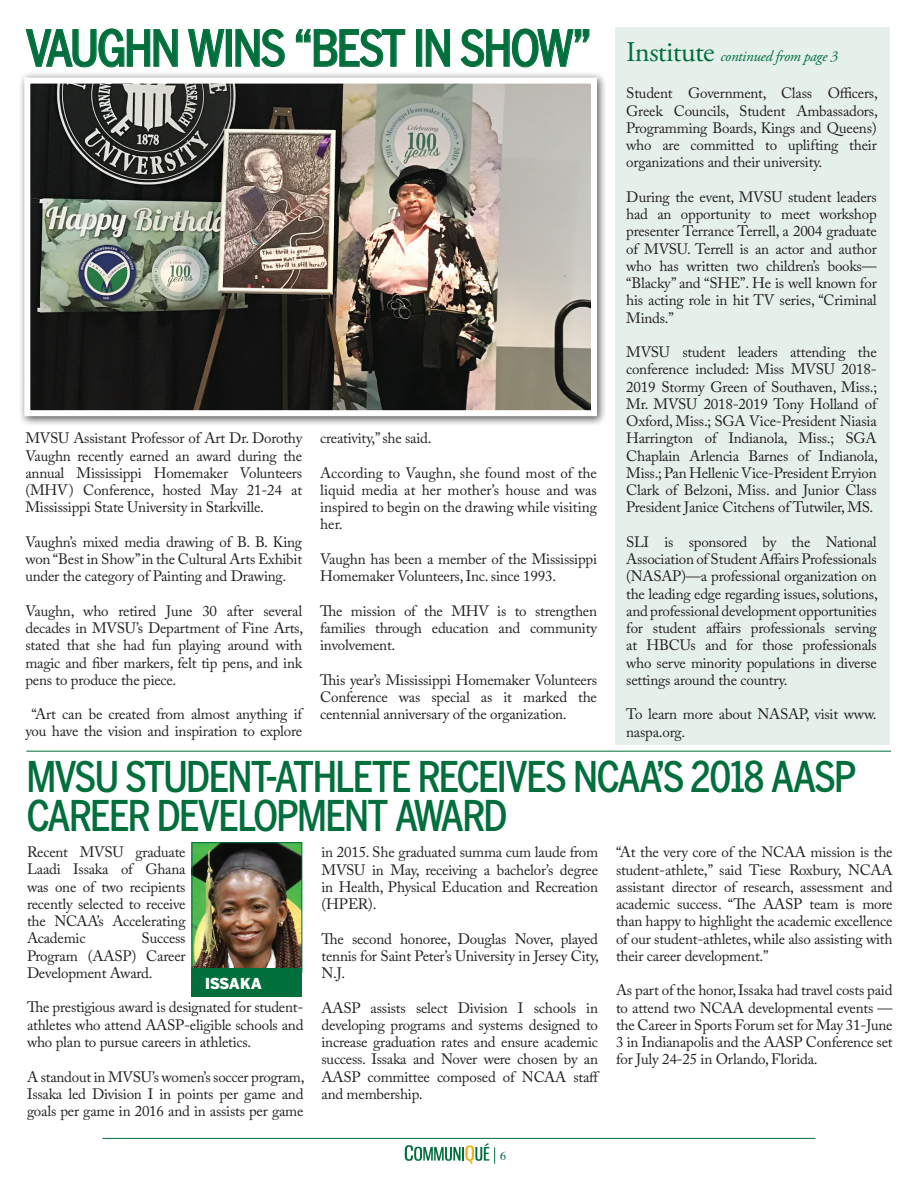
<style>
.page{position:relative;width:918px;height:1188px;background:#fff}
.page>*{position:absolute;margin:0;border:0;box-sizing:border-box;transform-origin:0 0}
.t1{font:49.5px "Benton Got Cn Med";letter-spacing:-.04em;color:#006f3c}
.t2{font:42px/39px "Benton Got Cn Med";letter-spacing:-.04em;color:#006f3c}
.t3{font:15px/17.2px "Adobe Caslon Pro";letter-spacing:-.015em;color:#231f20;text-align:justify}
.t4{font:italic 15px "Adobe Garamond Pro";letter-spacing:-.02em;color:#006f3c}
.t5{font:15px "Benton Got Blk";color:#fff}
.t6{font:12px "Times";color:#006f3c}
.s1{font-style:normal;font-size:28.5px}
</style>
<div class="page">
<div style="left:615px;top:27px;width:275px;height:717px;background:#e5f0eb"></div>
<svg style="left:26px;top:28px;width:152px;height:40px"></svg>
<svg style="left:188px;top:29px;width:37px;height:38px"></svg>
<div style="left:226px;top:30px;width:5px;height:36px;border:1px solid #006f3c"></div>
<svg style="left:235px;top:29px;width:50px;height:38px"></svg>
<svg style="left:296px;top:29px;width:110px;height:38px"></svg>
<svg style="left:426px;top:29px;width:24px;height:38px"></svg>
<svg style="left:461px;top:28px;width:129px;height:40px"></svg>
<img style="left:194px;top:844px;width:106px;height:124px">
<div style="left:192px;top:842px;width:110px;height:131px;border:1px solid #006f3c"></div>
<div style="left:192px;top:968px;width:110px;height:29px;background:#006f3c"></div>
<svg style="left:405px;top:1143px;width:90px;height:21px"></svg>
<hr style="left:103px;top:1138px;width:712px;height:1px;background:#006f3c">
<hr style="left:26px;top:751px;width:865px;height:1px;background:#006f3c">
<div style="left:18px;top:71px;width:589px;height:355px;background:#231f20;opacity:.75"></div>
<img style="left:31px;top:85px;width:559px;height:324px">
<div style="left:24px;top:78px;width:573px;height:338px;border:6px solid #fff"></div>
<h1 class="t1" style="left:25px;top:19px;width:568px">VAUGHN WINS “BEST IN SHOW”</h1>
<p class="t3" style="left:25px;top:429px;width:278px">MVSU Assistant Professor of Art Dr. Dorothy Vaughn recently earned an award during the annual Mississippi Homemaker Volunteers (MHV) Conference, hosted May 21-24 at Mississippi State University in Starkville.</p>
<p class="t3" style="left:25px;top:533px;width:278px">Vaughn’s mixed media drawing of B. B. King won “Best in Show” in the Cultural Arts Exhibit under the category of Painting and Drawing.</p>
<p class="t3" style="left:25px;top:602px;width:279px">Vaughn, who retired June 30 after several decades in MVSU’s Department of Fine Arts, stated that she had fun playing around with magic and fiber markers, felt tip pens, and ink pens to produce the piece.</p>
<p class="t3" style="left:25px;top:705px;width:278px;text-align:center">“Art can be created from almost anything if you have the vision and inspiration to explore</p>
<p class="t3" style="left:320px;top:429px;width:113px">creativity,” she said.</p>
<p class="t3" style="left:320px;top:464px;width:278px">According to Vaughn, she found most of the liquid media at her mother’s house and was inspired to begin on the drawing while visiting her.</p>
<p class="t3" style="left:320px;top:550px;width:278px">Vaughn has been a member of the Mississippi<br>Homemaker Volunteers, Inc. since 1993.</p>
<p class="t3" style="left:320px;top:602px;width:278px">The mission of the MHV is to strengthen families through education and community involvement.</p>
<p class="t3" style="left:320px;top:671px;width:278px">This year’s Mississippi Homemaker Volunteers Conference was special as it marked the centennial anniversary of the organization.</p>
<p class="t4" style="left:626px;top:47px;width:213px"><span class="s1">Institute</span> continued from page 3</p>
<p class="t3" style="left:626px;top:84px;width:253px">Student Government, Class Officers, Greek Councils, Student Ambassadors, Programming Boards, Kings and Queens) who are committed to uplifting their organizations and their university.</p>
<p class="t3" style="left:626px;top:188px;width:252px">During the event, MVSU student leaders had an opportunity to meet workshop presenter Terrance Terrell, a 2004 graduate of MVSU. Terrell is an actor and author who has written two children’s books— “Blacky” and “SHE”. He is well known for his acting role in hit TV series, “Criminal Minds.”</p>
<p class="t3" style="left:626px;top:343px;width:253px">MVSU student leaders attending the conference included: Miss MVSU 2018- 2019 Stormy Green of Southaven, Miss.; Mr. MVSU 2018-2019 Tony Holland of Oxford, Miss.; SGA Vice-President Niasia Harrington of Indianola, Miss.; SGA Chaplain Arlencia Barnes of Indianola, Miss.; Pan Hellenic Vice-President Erryion Clark of Belzoni, Miss. and Junior Class President Janice Citchens of Tutwiler, MS.</p>
<p class="t3" style="left:626px;top:533px;width:253px">SLI is sponsored by the National Association of Student Affairs Professionals (NASAP)—a professional organization on the leading edge regarding issues, solutions, and professional development opportunities for student affairs professionals serving at HBCUs and for those professionals who serve minority populations in diverse settings around the country.</p>
<p class="t3" style="left:626px;top:705px;width:252px">To learn more about NASAP, visit www. naspa.org.</p>
<h2 class="t2" style="left:26px;top:757px;width:832px">MVSU STUDENT-ATHLETE RECEIVES NCAA’S 2018 AASP<br>CAREER DEVELOPMENT AWARD</h2>
<p class="t3" style="left:27px;top:843px;width:160px">Recent MVSU graduate Laadi Issaka of Ghana was one of two recipients recently selected to receive the NCAA’s Accelerating Academic</p>
<p class="t3" style="left:27px;top:930px;width:160px;text-indent:115px">Success Program (AASP) Career Development Award.</p>
<p class="t3" style="left:27px;top:999px;width:278px">The prestigious award is designated for student&shy;athletes who attend AASP-eligible schools and who plan to pursue careers in athletics.</p>
<p class="t3" style="left:27px;top:1068px;width:279px">A standout in MVSU’s women’s soccer program, Issaka led Division I in points per game and goals per game in 2016 and in assists per game</p>
<p class="t5" style="left:205px;top:974px;width:58px">ISSAKA</p>
<p class="t3" style="left:322px;top:843px;width:278px">in 2015. She graduated summa cum laude from MVSU in May, receiving a bachelor’s degree in Health, Physical Education and Recreation (HPER).</p>
<p class="t3" style="left:322px;top:930px;width:279px">The second honoree, Douglas Nover, played tennis for Saint Peter’s University in Jersey City, N.J.</p>
<p class="t3" style="left:322px;top:999px;width:280px">AASP assists select Division I schools in developing programs and systems designed to increase graduation rates and ensure academic success. Issaka and Nover were chosen by an AASP committee composed of NCAA staff and membership.</p>
<p class="t3" style="left:616px;top:843px;width:278px">“At the very core of the NCAA mission is the student-athlete,” said Tiese Roxbury, NCAA assistant director of research, assessment and academic success. “The AASP team is more than happy to highlight the academic excellence of our student-athletes, while also assisting with their career development.”</p>
<p class="t3" style="left:616px;top:981px;width:278px">As part of the honor, Issaka had travel costs paid to attend two NCAA developmental events — the Career in Sports Forum set for May 31-June 3 in Indianapolis and the AASP Conference set for July 24-25 in Orlando, Florida.</p>
<p class="t6" style="left:500px;top:1145px;width:7px">6</p>
</div>
